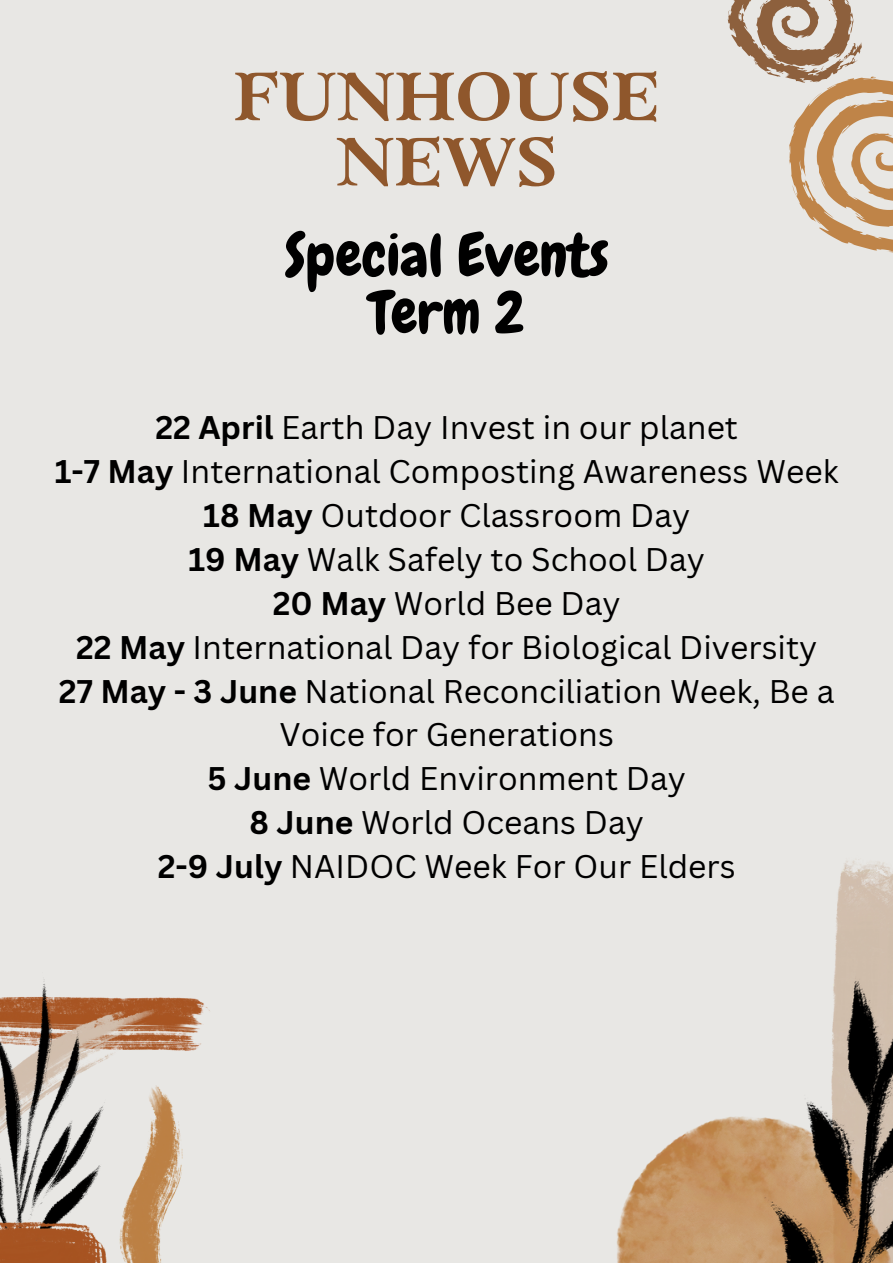
<style>
.page{position:relative;width:893px;height:1264px;background:#fff}
.page>*{position:absolute;margin:0;border:0;box-sizing:border-box;transform-origin:0 0}
.t1{font:800 67.35px/65.2px "Zenaida";color:#8f572c;text-align:center}
.t2{font:58.8px/57.3px "Chewy";color:#000;text-align:center}
.t3{font:31.95px/43.8px "Canva Sans";color:#000;text-align:center}
.s1{font-weight:700}
</style>
<div class="page">
<div style="left:0;top:0;width:892px;height:1262px;background:#e8e7e4"></div>
<img style="left:0;top:979px;width:210px;height:283px">
<svg style="left:727px;top:0;width:165px;height:253px"></svg>
<img style="left:616px;top:860px;width:276px;height:402px">
<h1 class="t1" style="left:234px;top:64px;width:427px">FUNHOUSE<br>NEWS</h1>
<h2 class="t2" style="left:285px;top:227px;width:325px">Special Events<br>Term 2</h2>
<p class="t3" style="left:55px;top:405px;width:785px"><span class="s1">22 April</span> Earth Day Invest in our planet<br><span class="s1">1-7 May</span> International Composting Awareness Week <span class="s1">18 May</span> Outdoor Classroom Day<br><span class="s1">19 May</span> Walk Safely to School Day<br><span class="s1">20 May</span> World Bee Day<br><span class="s1">22 May</span> International Day for Biological Diversity<br><span class="s1">27 May - 3 June</span> National Reconciliation Week, Be a Voice for Generations<br><span class="s1">5 June</span> World Environment Day<br><span class="s1">8 June</span> World Oceans Day<br><span class="s1">2-9 July</span> NAIDOC Week For Our Elders</p>
</div>
